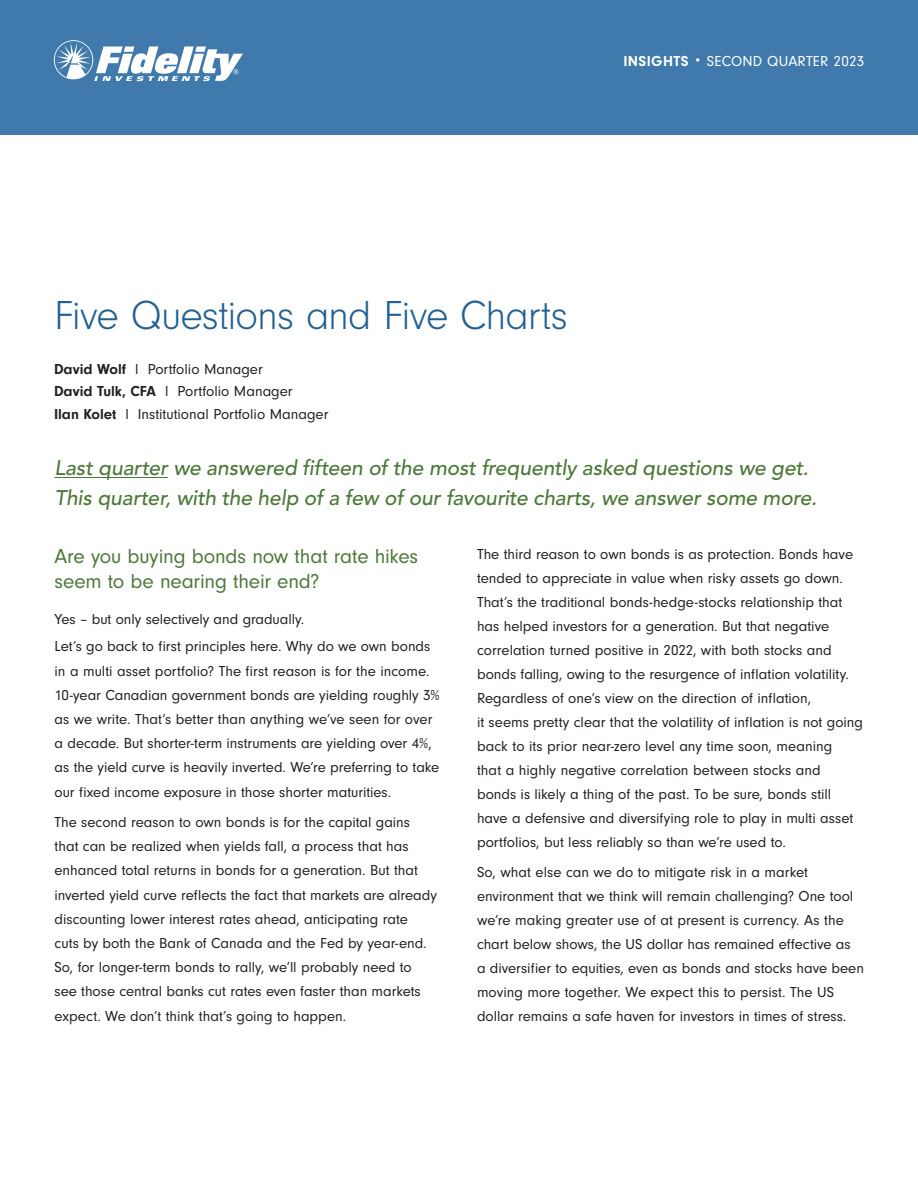
<style>
.page{position:relative;width:918px;height:1188px;background:#fff}
.page>*{position:absolute;margin:0;border:0;box-sizing:border-box;transform-origin:0 0}
.t1{font:300 42px "Neuzeit Gro";letter-spacing:-.02em;color:#226093}
.t2{font:italic 500 21px/30px "Avenir LT Std";letter-spacing:-.005em;color:#4c7838}
.t3{font:21px/25.3px "Neuzeit Gro";letter-spacing:-.01em;color:#4c7838}
.t4{font:15px/24px "Neuzeit Gro";color:#231f20}
.t5{font:15px "Neuzeit Gro";letter-spacing:.015em;color:#fff}
.s1{font-weight:700}
.s2{font-weight:700;font-size:12px}
</style>
<div class="page">
<div style="left:0;top:0;width:918px;height:135px;background:#4079ac"></div>
<svg style="left:54px;top:40px;width:189px;height:41px"></svg>
<hr style="left:55px;top:477px;width:113px;height:1px;background:#4c7838">
<p class="t5" style="left:623px;top:53px;width:242px"><span class="s1">INSIGHTS</span> <span class="s2">•</span> SECOND QUARTER 2023</p>
<h1 class="t1" style="left:54px;top:293px;width:515px">Five Questions and Five Charts</h1>
<p class="t4" style="left:54px;top:358px;width:276px;line-height:22.5px"><span class="s1">David Wolf</span> l Portfolio Manager<br><span class="s1">David Tulk, CFA</span> l Portfolio Manager<br><span class="s1">Ilan Kolet</span> l Institutional Portfolio Manager</p>
<h2 class="t2" style="left:55px;top:453px;width:764px">Last quarter we answered fifteen of the most frequently asked questions we get.<br>This quarter, with the help of a few of our favourite charts, we answer some more.</h2>
<h2 class="t3" style="left:55px;top:543px;width:365px">Are you buying bonds now that rate hikes seem to be nearing their end?</h2>
<p class="t4" style="left:55px;top:606px;width:377px;line-height:27.2px">Yes – but only selectively and gradually.<br>Let’s go back to first principles here. Why do we own bonds</p>
<p class="t4" style="left:55px;top:659px;width:387px">in a multi asset portfolio? The first reason is for the income.<br>10-year Canadian government bonds are yielding roughly 3% as we write. That’s better than anything we’ve seen for over a decade. But shorter-term instruments are yielding over 4%, as the yield curve is heavily inverted. We’re preferring to take our fixed income exposure in those shorter maturities.</p>
<p class="t4" style="left:55px;top:810px;width:384px">The second reason to own bonds is for the capital gains that can be realized when yields fall, a process that has enhanced total returns in bonds for a generation. But that inverted yield curve reflects the fact that markets are already discounting lower interest rates ahead, anticipating rate<br>cuts by both the Bank of Canada and the Fed by year-end.<br>So, for longer‑term bonds to rally, we’ll probably need to see those central banks cut rates even faster than markets expect. We don’t think that’s going to happen.</p>
<p class="t4" style="left:477px;top:542px;width:388px">The third reason to own bonds is as protection. Bonds have tended to appreciate in value when risky assets go down.<br>That’s the traditional bonds-hedge-stocks relationship that has helped investors for a generation. But that negative correlation turned positive in 2022, with both stocks and bonds falling, owing to the resurgence of inflation volatility.<br>Regardless of one’s view on the direction of inflation,<br>it seems pretty clear that the volatility of inflation is not going back to its prior near-zero level any time soon, meaning<br>that a highly negative correlation between stocks and bonds is likely a thing of the past. To be sure, bonds still have a defensive and diversifying role to play in multi asset portfolios, but less reliably so than we’re used to.</p>
<p class="t4" style="left:477px;top:860px;width:388px">So, what else can we do to mitigate risk in a market environment that we think will remain challenging? One tool we’re making greater use of at present is currency. As the chart below shows, the US dollar has remained effective as<br>a diversifier to equities, even as bonds and stocks have been moving more together. We expect this to persist. The US dollar remains a safe haven for investors in times of stress.</p>
</div>
